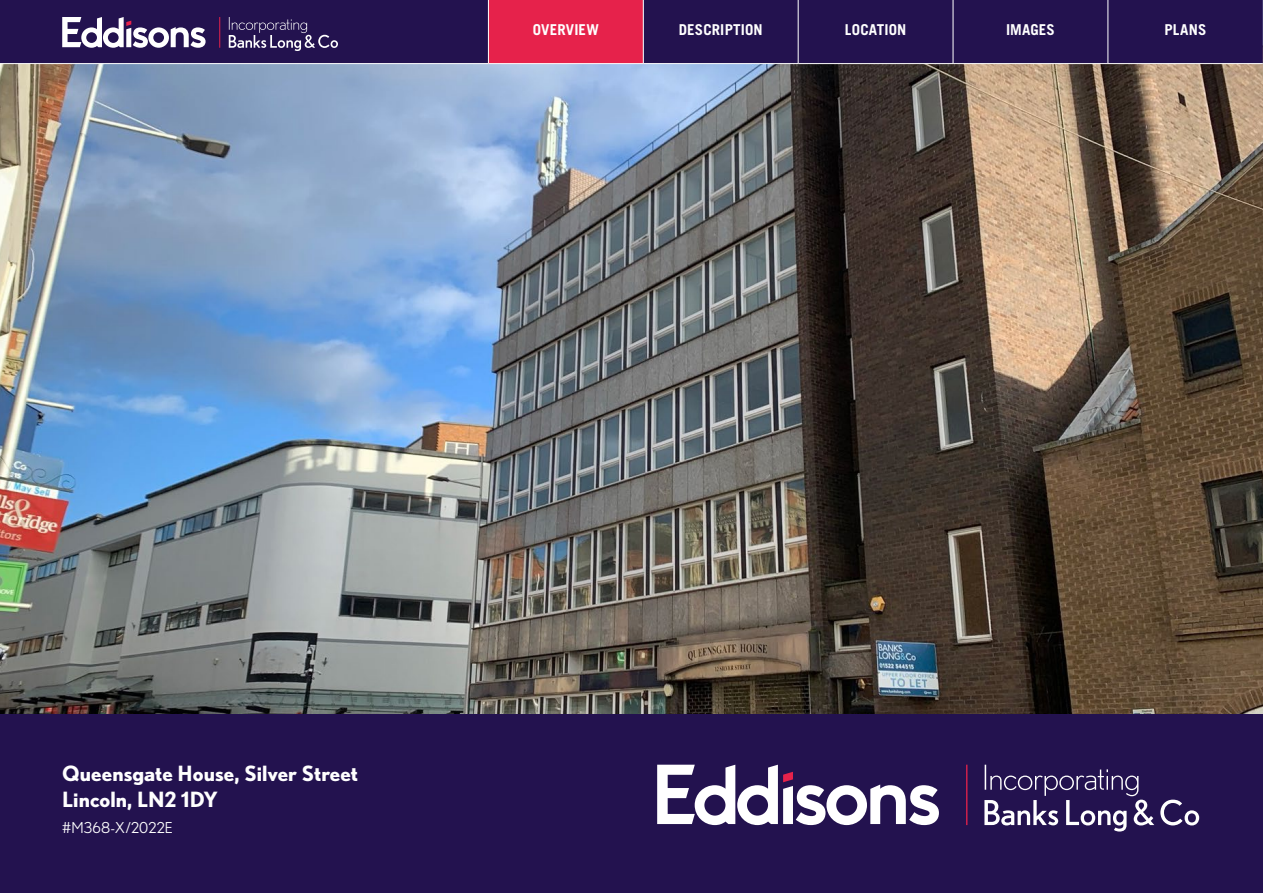
<style>
.page{position:relative;width:1263px;height:893px;background:#fff}
.page>*{position:absolute;margin:0;border:0;box-sizing:border-box;transform-origin:0 0}
.t1{font:700 21px/25.2px "Nobel";color:#fff}
.t2{font:700 15px "Trade Gothic LT Pro";letter-spacing:.005em;color:#fff}
.t3{font:15px "Nobel";letter-spacing:.005em;color:#fff}
</style>
<div class="page">
<img style="left:0;top:64px;width:1263px;height:650px">
<div style="left:0;top:714px;width:1263px;height:179px;background:#23124f"></div>
<svg style="left:657px;top:765px;width:282px;height:60px"></svg>
<hr style="left:966px;top:765px;width:1px;height:60px;background:#e6224b">
<svg style="left:984px;top:765px;width:215px;height:66px"></svg>
<div style="left:0;top:0;width:1263px;height:63px;background:#23124f"></div>
<div style="left:488px;top:0;width:118px;height:64px;background:#e6224b"></div>
<svg style="left:607px;top:0;width:118px;height:64px;fill:#23124f"></svg>
<div style="left:725px;top:0;width:119px;height:64px;background:#23124f"></div>
<div style="left:844px;top:0;width:118px;height:64px;background:#23124f"></div>
<div style="left:962px;top:0;width:118px;height:64px;background:#23124f"></div>
<div style="left:1080px;top:0;width:119px;height:64px;background:#23124f"></div>
<svg style="left:62px;top:17px;width:144px;height:31px"></svg>
<hr style="left:219px;top:17px;width:1px;height:31px;background:#e6224b">
<svg style="left:229px;top:17px;width:109px;height:34px"></svg>
<p class="t2" style="left:533px;top:20px;width:68px">OVERVIEW</p>
<p class="t2" style="left:679px;top:20px;width:85px">DESCRIPTION</p>
<p class="t2" style="left:845px;top:20px;width:53px">LOCATION</p>
<p class="t2" style="left:1006px;top:20px;width:50px">IMAGES</p>
<p class="t2" style="left:1164px;top:20px;width:43px">PLANS</p>
<p class="t1" style="left:62px;top:761px;width:297px">Queensgate House, Silver Street<br>Lincoln, LN2 1DY</p>
<p class="t3" style="left:62px;top:819px;width:112px">#M368-X/2022E</p>
</div>
